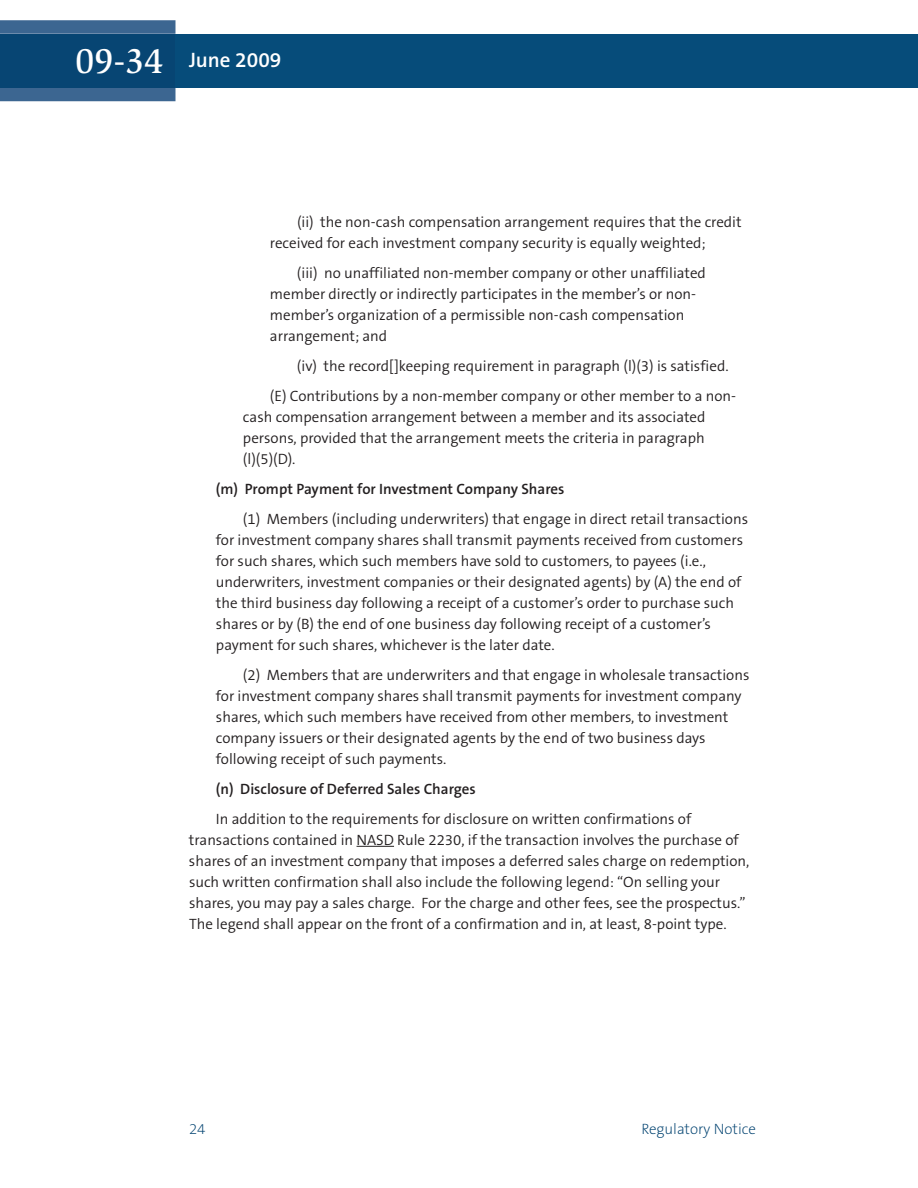
<style>
.page{position:relative;width:918px;height:1188px;background:#fff}
.page>*{position:absolute;margin:0;border:0;box-sizing:border-box;transform-origin:0 0}
.t1{font:500 36px "Slimbach LT";color:#fff}
.t2{font:600 21px "The Sans B6";color:#fff}
.t3{font:300 15px/21px "The Sans B4";color:#231f20}
.t4{font:600 15px "The Sans B6";color:#231f20}
.t5{font:200 15px "The Sans B2";color:#004270}
</style>
<div class="page">
<hr style="left:357px;top:846px;width:37px;height:1px;background:#231f20">
<div style="left:176px;top:34px;width:742px;height:54px;background:#064c7a"></div>
<svg style="left:0;top:20px;width:176px;height:81px;background:#406993"></svg>
<div style="left:0;top:34px;width:176px;height:54px;background:#074573"></div>
<h1 class="t1" style="left:75px;top:47px;width:90px">09-34</h1>
<h2 class="t2" style="left:189px;top:49px;width:94px">June 2009</h2>
<p class="t3" style="left:270px;top:212px;width:473px;text-indent:27px">(ii) the non-cash compensation arrangement requires that the credit received for each investment company security is equally weighted;</p>
<p class="t3" style="left:270px;top:263px;width:437px;text-indent:27px">(iii) no unaffiliated non-member company or other unaffiliated member directly or indirectly participates in the member’s or non&shy;member’s organization of a permissible non-cash compensation arrangement; and</p>
<p class="t3" style="left:270px;top:351px;width:468px;line-height:30px;text-indent:27px">(iv) the record[]keeping requirement in paragraph (l)(3) is satisfied. (E) Contributions by a non-member company or other member to a non-</p>
<p class="t3" style="left:243px;top:407px;width:464px;text-align:justify">cash compensation arrangement between a member and its associated persons, provided that the arrangement meets the criteria in paragraph (l)(5)(D).</p>
<p class="t4" style="left:216px;top:481px;width:350px">(m) Prompt Payment for Investment Company Shares</p>
<p class="t3" style="left:216px;top:509px;width:534px;text-indent:27px">(1) Members (including underwriters) that engage in direct retail transactions for investment company shares shall transmit payments received from customers for such shares, which such members have sold to customers, to payees (i.e., underwriters, investment companies or their designated agents) by (A) the end of the third business day following a receipt of a customer’s order to purchase such shares or by (B) the end of one business day following receipt of a customer’s payment for such shares, whichever is the later date.</p>
<p class="t3" style="left:216px;top:665px;width:535px;text-indent:27px">(2) Members that are underwriters and that engage in wholesale transactions for investment company shares shall transmit payments for investment company shares, which such members have received from other members, to investment company issuers or their designated agents by the end of two business days following receipt of such payments.</p>
<p class="t4" style="left:216px;top:781px;width:261px">(n) Disclosure of Deferred Sales Charges</p>
<p class="t3" style="left:189px;top:809px;width:562px;text-indent:27px">In addition to the requirements for disclosure on written confirmations of transactions contained in NASD Rule 2230, if the transaction involves the purchase of shares of an investment company that imposes a deferred sales charge on redemption, such written confirmation shall also include the following legend: “On selling your shares, you may pay a sales charge. For the charge and other fees, see the prospectus.” The legend shall appear on the front of a confirmation and in, at least, 8-point type.</p>
<p class="t5" style="left:189px;top:1121px;width:18px">24</p>
<p class="t5" style="left:641px;top:1121px;width:116px">Regulatory Notice</p>
</div>
